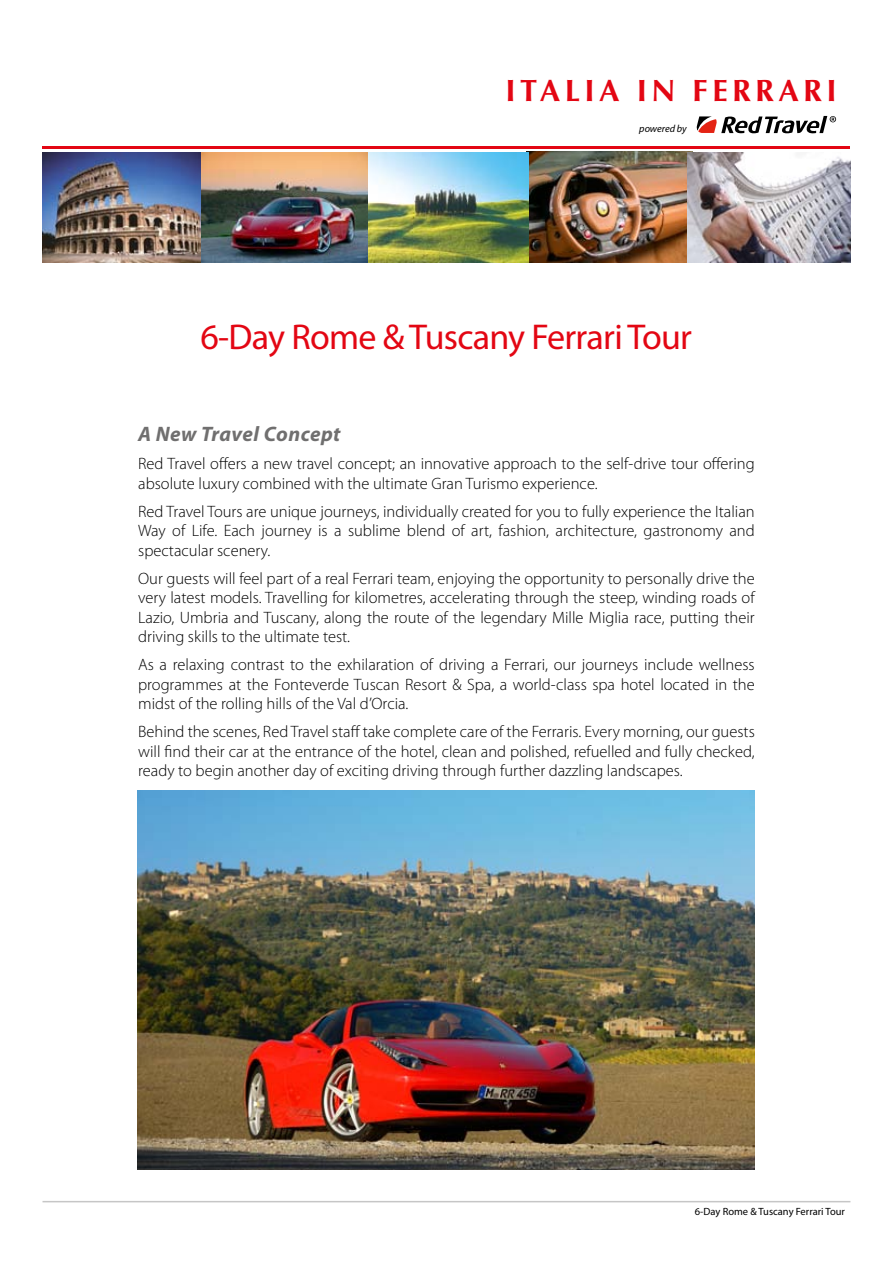
<style>
.page{position:relative;width:893px;height:1263px;background:#fff}
.page>*{position:absolute;margin:0;border:0;box-sizing:border-box;transform-origin:0 0}
.t1{font:36px "Myriad Pro";letter-spacing:-.02em;color:#e30613}
.t2{font:700 30.75px "Optima LT Std";letter-spacing:.14em;color:#e30613}
.t3{font:italic 700 21px "Myriad Pro";letter-spacing:.02em;color:#706f6f}
.t4{font:300 16.5px/19.5px "Myriad Pro";color:#000;text-align:justify}
.t5{font:10.5px "Myriad Pro";color:#000}
.t6{font:italic 10.2px "Myriad Pro";letter-spacing:-.005em;color:#000}
</style>
<div class="page">
<hr style="left:43px;top:1201px;width:807px;height:1px;background:#c6c6c6">
<img style="left:529px;top:152px;width:158px;height:111px">
<img style="left:368px;top:152px;width:161px;height:111px">
<img style="left:43px;top:152px;width:159px;height:111px">
<img style="left:687px;top:152px;width:163px;height:111px">
<img style="left:202px;top:152px;width:166px;height:111px">
<img style="left:138px;top:791px;width:617px;height:378px">
<svg style="left:696px;top:116px;width:140px;height:17px"></svg>
<hr style="left:43px;top:146px;width:807px;height:3px;background:#e30613">
<h2 class="t2" style="left:506px;top:72px;width:332px">ITALIA IN FERRARI</h2>
<p class="t6" style="left:639px;top:123px;width:49px">powered by</p>
<h1 class="t1" style="left:200px;top:317px;width:493px">6-Day Rome &amp; Tuscany Ferrari Tour</h1>
<p class="t3" style="left:138px;top:422px;width:204px">A New Travel Concept</p>
<p class="t4" style="left:138px;top:454px;width:618px">Red Travel offers a new travel concept; an innovative approach to the self-drive tour offering absolute luxury combined with the ultimate Gran Turismo experience.</p>
<p class="t4" style="left:138px;top:501px;width:618px">Red Travel Tours are unique journeys, individually created for you to fully experience the Italian Way of Life. Each journey is a sublime blend of art, fashion, architecture, gastronomy and spectacular scenery.</p>
<p class="t4" style="left:138px;top:568px;width:618px">Our guests will feel part of a real Ferrari team, enjoying the opportunity to personally drive the very latest models. Travelling for kilometres, accelerating through the steep, winding roads of Lazio, Umbria and Tuscany, along the route of the legendary Mille Miglia race, putting their driving skills to the ultimate test.</p>
<p class="t4" style="left:138px;top:655px;width:618px">As a relaxing contrast to the exhilaration of driving a Ferrari, our journeys include wellness programmes at the Fonteverde Tuscan Resort &amp; Spa, a world-class spa hotel located in the midst of the rolling hills of the Val d’Orcia.</p>
<p class="t4" style="left:138px;top:722px;width:618px">Behind the scenes, Red Travel staff take complete care of the Ferraris. Every morning, our guests will find their car at the entrance of the hotel, clean and polished, refuelled and fully checked, ready to begin another day of exciting driving through further dazzling landscapes.</p>
<p class="t5" style="left:695px;top:1205px;width:152px">6-Day Rome &amp; Tuscany Ferrari Tour</p>
</div>
